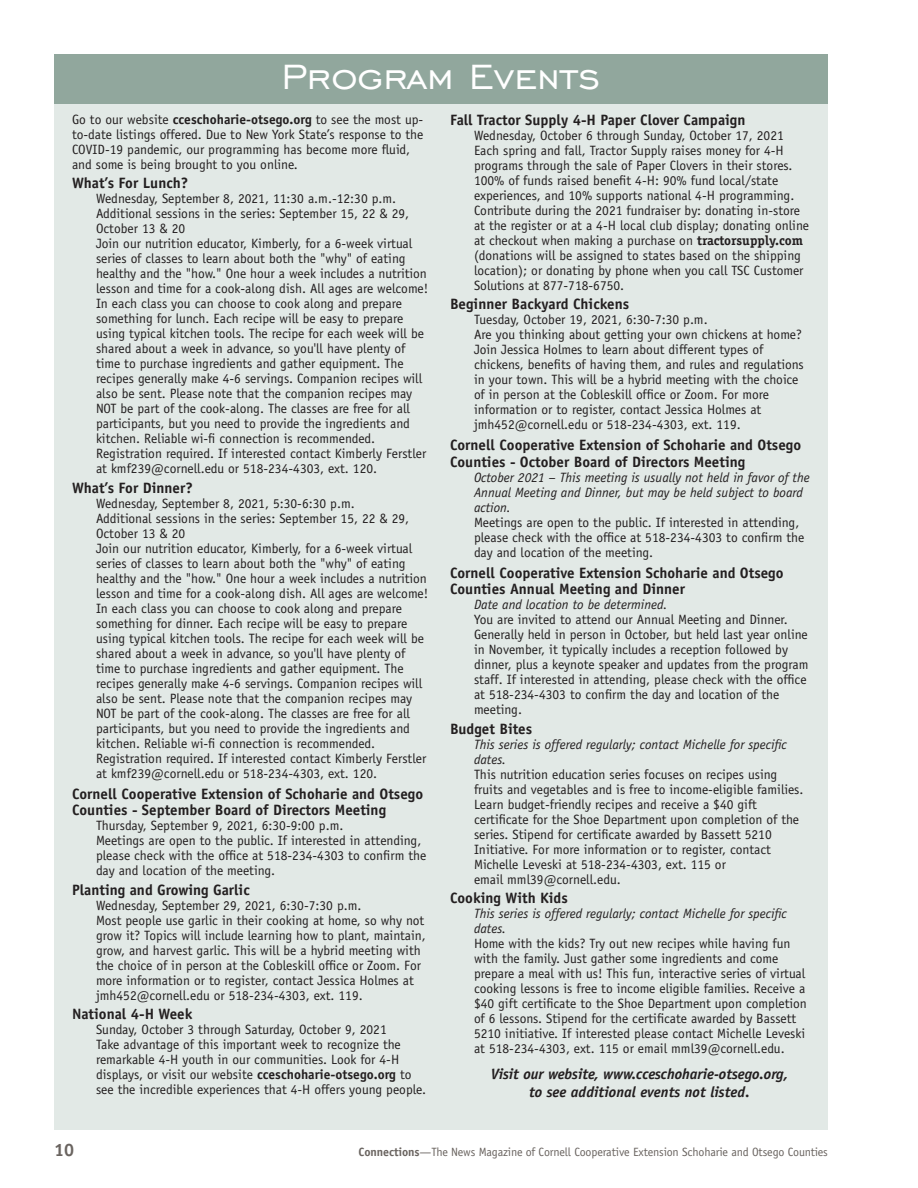
<style>
.page{position:relative;width:918px;height:1188px;background:#fff}
.page>*{position:absolute;margin:0;border:0;box-sizing:border-box;transform-origin:0 0}
.t1{font:45px "Engravers Gothic BT";color:#fff}
.t2{font:700 18px "Officina Sans Std";color:#6a6460}
.t3{font:700 15px/16.5px "Officina Sans Std";color:#231f20}
.t4{font:italic 700 15px/18px "Officina Sans Std";letter-spacing:-.005em;color:#231f20;text-align:center}
.t5{font:13.5px/15px "Officina Sans Std";color:#231f20}
.t6{font:italic 13.5px/15px "Officina Sans Std";color:#231f20}
.t7{font:12px "Officina Sans Std";letter-spacing:-.01em;color:#6a6460}
.s1{font-family:"Officina Serif";font-weight:700}
.s2{font-weight:700}
</style>
<div class="page">
<div style="left:54px;top:54px;width:774px;height:1076px;background:#e2e9e6"></div>
<div style="left:54px;top:54px;width:774px;height:50px;background:#91a79d"></div>
<h1 class="t1" style="left:281px;top:47px;width:321px">Program Events</h1>
<p class="t3" style="left:450px;top:113px;width:297px">Fall Tractor Supply 4-H Paper Clover Campaign</p>
<p class="t5" style="left:474px;top:129px;width:337px">Wednesday, October 6 through Sunday, October 17, 2021<br>Each spring and fall, Tractor Supply raises money for 4-H programs through the sale of Paper Clovers in their stores.<br>100% of funds raised benefit 4-H: 90% fund local/state experiences, and 10% supports national 4-H programming.<br>Contribute during the 2021 fundraiser by: donating in-store at the register or at a 4-H local club display; donating online at checkout when making a purchase on <span class="s1">tractorsupply.com </span>(donations will be assigned to states based on the shipping location); or donating by phone when you call TSC Customer Solutions at 877-718-6750.</p>
<p class="t3" style="left:450px;top:297px;width:181px">Beginner Backyard Chickens</p>
<p class="t5" style="left:474px;top:313px;width:331px">Tuesday, October 19, 2021, 6:30-7:30 p.m.<br>Are you thinking about getting your own chickens at home?<br>Join Jessica Holmes to learn about different types of chickens, benefits of having them, and rules and regulations in your town. This will be a hybrid meeting with the choice of in person at the Cobleskill office or Zoom. For more information or to register, contact Jessica Holmes at jmh452@cornell.edu or 518-234-4303, ext. 119.</p>
<p class="t3" style="left:450px;top:438px;width:353px">Cornell Cooperative Extension of Schoharie and Otsego<br>Counties - October Board of Directors Meeting</p>
<p class="t6" style="left:474px;top:471px;width:337px">October 2021 – This meeting is usually not held in favor of the<br>Annual Meeting and Dinner, but may be held subject to board action.</p>
<p class="t5" style="left:474px;top:516px;width:332px">Meetings are open to the public. If interested in attending, please check with the office at 518-234-4303 to confirm the day and location of the meeting.</p>
<p class="t3" style="left:450px;top:566px;width:335px">Cornell Cooperative Extension Schoharie and Otsego<br>Counties Annual Meeting and Dinner</p>
<p class="t6" style="left:474px;top:598px;width:195px">Date and location to be determined.</p>
<p class="t5" style="left:474px;top:613px;width:336px">You are invited to attend our Annual Meeting and Dinner.<br>Generally held in person in October, but held last year online in November, it typically includes a reception followed by dinner, plus a keynote speaker and updates from the program staff. If interested in attending, please check with the office at 518-234-4303 to confirm the day and location of the meeting.</p>
<p class="t3" style="left:450px;top:722px;width:84px">Budget Bites</p>
<p class="t6" style="left:474px;top:738px;width:314px">This series is offered regularly; contact Michelle for specific dates.</p>
<p class="t5" style="left:474px;top:768px;width:331px">This nutrition education series focuses on recipes using fruits and vegetables and is free to income-eligible families.<br>Learn budget-friendly recipes and receive a $40 gift certificate for the Shoe Department upon completion of the series. Stipend for certificate awarded by Bassett 5210<br>Initiative. For more information or to register, contact Michelle Leveski at 518-234-4303, ext. 115 or<br>email mml39@cornell.edu.</p>
<p class="t3" style="left:450px;top:891px;width:119px">Cooking With Kids</p>
<p class="t6" style="left:474px;top:907px;width:314px">This series is offered regularly; contact Michelle for specific dates.</p>
<p class="t5" style="left:474px;top:937px;width:334px">Home with the kids? Try out new recipes while having fun with the family. Just gather some ingredients and come prepare a meal with us! This fun, interactive series of virtual cooking lessons is free to income eligible families. Receive a $40 gift certificate to the Shoe Department upon completion of 6 lessons. Stipend for the certificate awarded by Bassett 5210 initiative. If interested please contact Michelle Leveski at 518-234-4303, ext. 115 or email mml39@cornell.edu.</p>
<p class="t4" style="left:491px;top:1066px;width:299px">Visit our website, www.cceschoharie-otsego.org, to see additional events not listed.</p>
<p class="t5" style="left:72px;top:113px;width:353px">Go to our website <span class="s2">cceschoharie-otsego.org</span> to see the most up&shy;to-date listings offered. Due to New York State’s response to the COVID-19 pandemic, our programming has become more fluid, and some is being brought to you online.</p>
<p class="t3" style="left:72px;top:176px;width:118px">What’s For Lunch?</p>
<p class="t5" style="left:96px;top:192px;width:334px">Wednesday, September 8, 2021, 11:30 a.m.-12:30 p.m.<br>Additional sessions in the series: September 15, 22 &amp; 29, October 13 &amp; 20<br>Join our nutrition educator, Kimberly, for a 6-week virtual series of classes to learn about both the "why" of eating healthy and the "how." One hour a week includes a nutrition lesson and time for a cook-along dish. All ages are welcome!<br>In each class you can choose to cook along and prepare something for lunch. Each recipe will be easy to prepare using typical kitchen tools. The recipe for each week will be shared about a week in advance, so you'll have plenty of time to purchase ingredients and gather equipment. The recipes generally make 4-6 servings. Companion recipes will also be sent. Please note that the companion recipes may NOT be part of the cook-along. The classes are free for all participants, but you need to provide the ingredients and kitchen. Reliable wi-fi connection is recommended.<br>Registration required. If interested contact Kimberly Ferstler at kmf239@cornell.edu or 518-234-4303, ext. 120.</p>
<p class="t3" style="left:72px;top:481px;width:122px">What’s For Dinner?</p>
<p class="t5" style="left:96px;top:497px;width:334px">Wednesday, September 8, 2021, 5:30-6:30 p.m.<br>Additional sessions in the series: September 15, 22 &amp; 29, October 13 &amp; 20<br>Join our nutrition educator, Kimberly, for a 6-week virtual series of classes to learn about both the "why" of eating healthy and the "how." One hour a week includes a nutrition lesson and time for a cook-along dish. All ages are welcome!<br>In each class you can choose to cook along and prepare something for dinner. Each recipe will be easy to prepare using typical kitchen tools. The recipe for each week will be shared about a week in advance, so you'll have plenty of time to purchase ingredients and gather equipment. The recipes generally make 4-6 servings. Companion recipes will also be sent. Please note that the companion recipes may NOT be part of the cook-along. The classes are free for all participants, but you need to provide the ingredients and kitchen. Reliable wi-fi connection is recommended.<br>Registration required. If interested contact Kimberly Ferstler at kmf239@cornell.edu or 518-234-4303, ext. 120.</p>
<p class="t3" style="left:72px;top:787px;width:353px">Cornell Cooperative Extension of Schoharie and Otsego<br>Counties - September Board of Directors Meeting</p>
<p class="t5" style="left:96px;top:819px;width:332px">Thursday, September 9, 2021, 6:30-9:00 p.m.<br>Meetings are open to the public. If interested in attending, please check with the office at 518-234-4303 to confirm the day and location of the meeting.</p>
<p class="t3" style="left:72px;top:883px;width:179px">Planting and Growing Garlic</p>
<p class="t5" style="left:96px;top:899px;width:331px">Wednesday, September 29, 2021, 6:30-7:30 p.m.<br>Most people use garlic in their cooking at home, so why not grow it? Topics will include learning how to plant, maintain, grow, and harvest garlic. This will be a hybrid meeting with the choice of in person at the Cobleskill office or Zoom. For more information or to register, contact Jessica Holmes at jmh452@cornell.edu or 518-234-4303, ext. 119.</p>
<p class="t3" style="left:72px;top:1007px;width:122px">National 4-H Week</p>
<p class="t5" style="left:96px;top:1023px;width:332px">Sunday, October 3 through Saturday, October 9, 2021<br>Take advantage of this important week to recognize the remarkable 4-H youth in our communities. Look for 4-H displays, or visit our website <span class="s2">cceschoharie-otsego.org</span> to see the incredible experiences that 4-H offers young people.</p>
<h2 class="t2" style="left:54px;top:1143px;width:22px">10</h2>
<p class="t7" style="left:359px;top:1147px;width:471px"><span class="s2">Connections</span>—The News Magazine of Cornell Cooperative Extension Schoharie and Otsego Counties</p>
</div>
